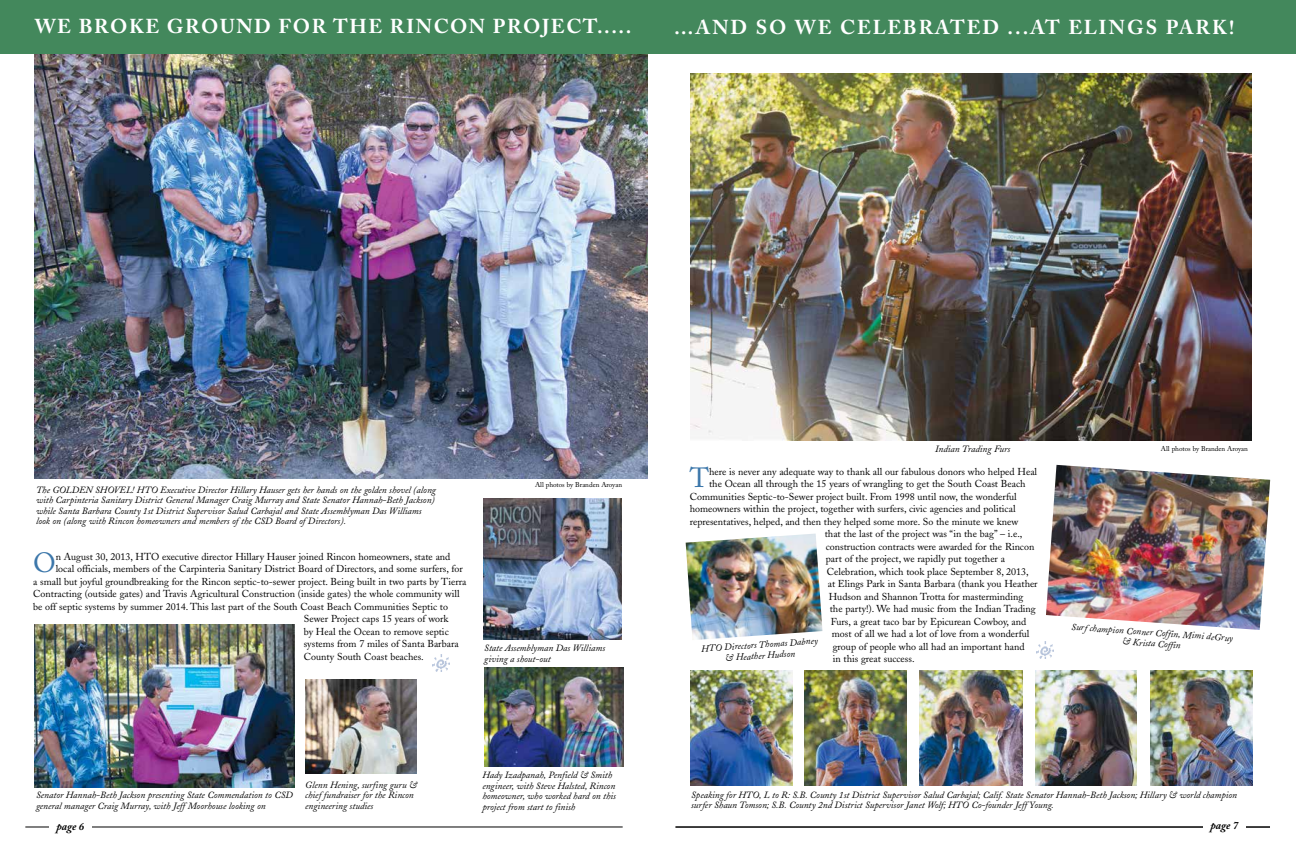
<style>
.page{position:relative;width:1296px;height:864px;background:#fff}
.page>*{position:absolute;margin:0;border:0;box-sizing:border-box;transform-origin:0 0}
.t1{font:27.6px "Adobe Caslon";color:#3c77aa}
.t2{font:700 20px "Adobe Caslon";letter-spacing:.08em;color:#fff}
.t3{font:700 20px "Adobe Caslon";letter-spacing:.1em;color:#fff}
.t4{font:italic 700 11px "Adobe Caslon";color:#000}
.t5{font:10px "Adobe Caslon";color:#000}
.t6{font:italic 9.5px/10.5px "Adobe Caslon";color:#000}
.t7{font:7px "Adobe Caslon";color:#000}
</style>
<div class="page">
<img style="left:35px;top:54px;width:613px;height:425px">
<div style="left:0;top:0;width:648px;height:54px;background:#43885c"></div>
<div style="left:648px;top:0;width:648px;height:54px;background:#43885c"></div>
<hr style="left:25px;top:827px;width:598px;height:1px;background:#000">
<div style="left:49px;top:821px;width:43px;height:15px;background:#fff"></div>
<hr style="left:676px;top:827px;width:594px;height:1px;background:#000">
<div style="left:1203px;top:820px;width:43px;height:15px;background:#fff"></div>
<img style="left:484px;top:498px;width:138px;height:142px">
<img style="left:306px;top:679px;width:111px;height:94px">
<img style="left:35px;top:624px;width:260px;height:164px">
<img style="left:484px;top:667px;width:139px;height:100px">
<img style="left:432px;top:655px;width:17px;height:16px">
<img style="left:1036px;top:642px;width:17px;height:16px">
<img style="left:691px;top:74px;width:561px;height:367px">
<img style="left:686px;top:534px;width:136px;height:106px">
<img style="left:1151px;top:670px;width:101px;height:115px">
<img style="left:691px;top:670px;width:101px;height:115px">
<img style="left:805px;top:670px;width:101px;height:115px">
<img style="left:920px;top:670px;width:103px;height:115px">
<img style="left:1036px;top:670px;width:101px;height:115px">
<img style="left:1046px;top:465px;width:224px;height:165px">
<h2 class="t2" style="left:35px;top:15px;width:598px">WE BROKE GROUND FOR THE RINCON PROJECT.....</h2>
<h2 class="t3" style="left:674px;top:15px;width:562px">…AND SO WE CELEBRATED ...AT ELINGS PARK!</h2>
<p class="t6" style="left:36px;top:485px;width:402px">The GOLDEN SHOVEL! HTO Executive Director Hillary Hauser gets her hands on the golden shovel (along with Carpinteria Sanitary District General Manager Craig Murray and State Senator Hannah-Beth Jackson) while Santa Barbara County 1st District Supervisor Salud Carbajal and State Assemblyman Das Williams look on (along with Rincon homeowners and members of the CSD Board of Directors).</p>
<h1 class="t1" style="left:33px;top:547px;width:24px">O</h1>
<p class="t5" style="left:56px;top:551px;width:396px">n August 30, 2013, HTO executive director Hillary Hauser joined Rincon homeowners, state and</p>
<p class="t5" style="left:56px;top:563px;width:409px">local officials, members of the Carpinteria Sanitary District Board of Directors, and some surfers, for</p>
<p class="t5" style="left:33px;top:576px;width:435px">a small but joyful groundbreaking for the Rincon septic-to-sewer project. Being built in two parts by Tierra</p>
<p class="t5" style="left:33px;top:588px;width:428px">Contracting (outside gates) and Travis Agricultural Construction (inside gates) the whole community will</p>
<p class="t5" style="left:33px;top:601px;width:416px">be off septic systems by summer 2014. This last part of the South Coast Beach Communities Septic to</p>
<p class="t5" style="left:304px;top:613px;width:146px">Sewer Project caps 15 years of work</p>
<p class="t5" style="left:304px;top:626px;width:147px">by Heal the Ocean to remove septic</p>
<p class="t5" style="left:304px;top:638px;width:157px">systems from 7 miles of Santa Barbara</p>
<p class="t5" style="left:304px;top:651px;width:122px">County South Coast beaches.</p>
<p class="t7" style="left:535px;top:481px;width:89px">All photos by Branden Aroyan</p>
<p class="t6" style="left:484px;top:643px;width:122px">State Assemblyman Das Williams giving a shout-out</p>
<p class="t6" style="left:36px;top:790px;width:258px">Senator Hannah-Beth Jackson presenting State Commendation to CSD general manager Craig Murray, with Jeff Moorhouse looking on</p>
<p class="t6" style="left:305px;top:780px;width:113px">Glenn Hening, surfing guru &amp; chief fundraiser for the Rincon engineering studies</p>
<p class="t6" style="left:482px;top:770px;width:135px">Hady Izadpanah, Penfield &amp; Smith engineer, with Steve Halsted, Rincon homeowner, who worked hard on this project from start to finish</p>
<p class="t6" style="left:935px;top:444px;width:77px">Indian Trading Furs</p>
<h1 class="t1" style="left:690px;top:462px;width:21px">T</h1>
<p class="t5" style="left:709px;top:465px;width:330px">here is never any adequate way to thank all our fabulous donors who helped Heal</p>
<p class="t5" style="left:709px;top:478px;width:318px">the Ocean all through the 15 years of wrangling to get the South Coast Beach</p>
<p class="t5" style="left:690px;top:490px;width:329px">Communities Septic-to-Sewer project built. From 1998 until now, the wonderful</p>
<p class="t5" style="left:690px;top:503px;width:327px">homeowners within the project, together with surfers, civic agencies and political</p>
<p class="t5" style="left:690px;top:515px;width:330px">representatives, helped, and then they helped some more. So the minute we knew</p>
<p class="t5" style="left:825px;top:528px;width:199px">that the last of the project was “in the bag” – i.e.,</p>
<p class="t5" style="left:826px;top:540px;width:210px">construction contracts were awarded for the Rincon</p>
<p class="t5" style="left:826px;top:553px;width:181px">part of the project, we rapidly put together a</p>
<p class="t5" style="left:827px;top:565px;width:204px">Celebration, which took place September 8, 2013,</p>
<p class="t5" style="left:828px;top:578px;width:211px">at Elings Park in Santa Barbara (thank you Heather</p>
<p class="t5" style="left:829px;top:590px;width:196px">Hudson and Shannon Trotta for masterminding</p>
<p class="t5" style="left:830px;top:603px;width:208px">the party!). We had music from the Indian Trading</p>
<p class="t5" style="left:831px;top:615px;width:197px">Furs, a great taco bar by Epicurean Cowboy, and</p>
<p class="t5" style="left:832px;top:628px;width:199px">most of all we had a lot of love from a wonderful</p>
<p class="t5" style="left:833px;top:640px;width:193px">group of people who all had an important hand</p>
<p class="t5" style="left:833px;top:653px;width:83px">in this great success.</p>
<p class="t6" style="left:701px;top:643px;width:118px;line-height:11px;text-align:center;rotate:-4deg">HTO Directors Thomas Dabney &amp; Heather Hudson</p>
<p class="t7" style="left:1161px;top:445px;width:89px">All photos by Branden Aroyan</p>
<p class="t6" style="left:1072px;top:622px;width:163px;line-height:11px;text-align:center;rotate:4deg">Surf champion Conner Coffin, Mimi deGruy &amp; Krista Coffin</p>
<p class="t6" style="left:691px;top:790px;width:548px">Speaking for HTO, L to R: S.B. County 1st District Supervisor Salud Carbajal; Calif. State Senator Hannah-Beth Jackson; Hillary &amp; world champion surfer Shaun Tomson; S.B. County 2nd District Supervisor Janet Wolf; HTO Co-founder Jeff Young.</p>
<p class="t4" style="left:1210px;top:819px;width:29px">page 7</p>
<p class="t4" style="left:56px;top:820px;width:29px">page 6</p>
<p class="t4" style="left:1233px;top:819px;width:7px">3</p>
</div>
